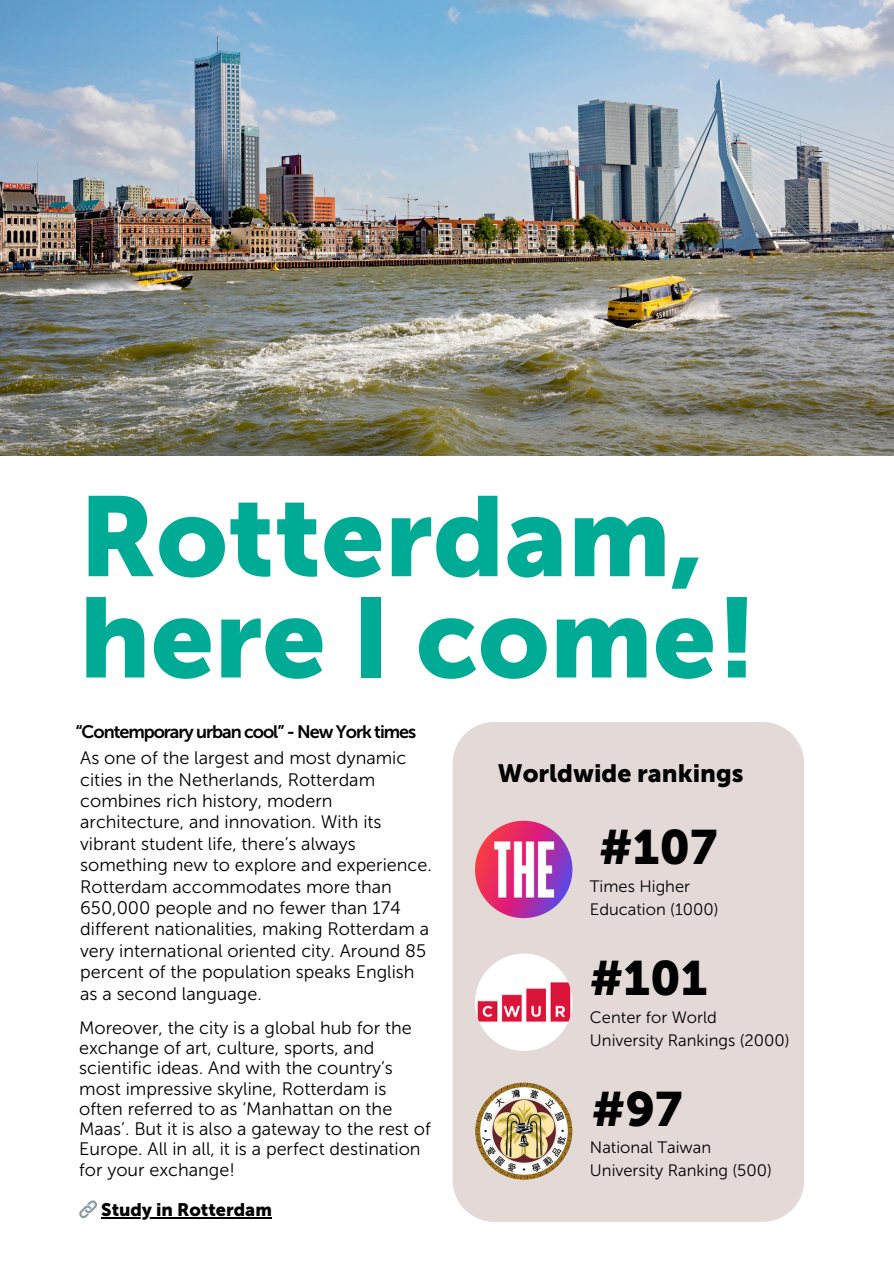
<style>
.page{position:relative;width:894px;height:1264px;background:#fff}
.page>*{position:absolute;margin:0;border:0;box-sizing:border-box;transform-origin:0 0}
.t1{font:112.5px/101.2px "Museo Sans 900";color:#00ab95}
.t2{font:48px "Museo Sans 900";color:#000}
.t3{font:24.9px "Museo Sans 900";color:#000}
.t4{font:18px/21.3px "Museo Sans 300";color:#000}
.t5{font:18px "Museo Sans 700";letter-spacing:-.06em;color:#000}
.t6{font:18px "Museo Sans 900";color:#000}
.t7{font:16.5px "Museo Sans 300";color:#000}
</style>
<div class="page">
<img style="left:0;top:0;width:893px;height:455px">
<div style="left:452px;top:722px;width:352px;height:499px;background:#e3dad8"></div>
<img style="left:475px;top:820px;width:97px;height:98px;border-radius:50%">
<img style="left:475px;top:953px;width:97px;height:97px;border-radius:50%">
<img style="left:475px;top:1082px;width:97px;height:97px;border-radius:50%">
<hr style="left:101px;top:1217px;width:171px;height:1px;background:#000">
<p class="t1" style="left:79px;top:487px;width:679px">Rotterdam, here I come!</p>
<p class="t5" style="left:75px;top:720px;width:342px">“Contemporary urban cool” - New York times</p>
<p class="t4" style="left:80px;top:747px;width:353px">As one of the largest and most dynamic cities in the Netherlands, Rotterdam combines rich history, modern architecture, and innovation. With its vibrant student life, there’s always something new to explore and experience.</p>
<p class="t4" style="left:80px;top:875px;width:350px">Rotterdam accommodates more than 650,000 people and no fewer than 174 different nationalities, making Rotterdam a very international oriented city. Around 85 percent of the population speaks English as a second language.</p>
<h4 class="t4" style="left:79px;top:1017px;width:353px;line-height:20.2px">Moreover, the city is a global hub for the exchange of art, culture, sports, and scientific ideas. And with the country’s most impressive skyline, Rotterdam is often referred to as ‘Manhattan on the Maas’. But it is also a gateway to the rest of Europe. All in all, it is a perfect destination for your exchange!</h4>
<p class="t6" style="left:101px;top:1199px;width:172px">Study in Rotterdam</p>
<p class="t3" style="left:497px;top:759px;width:247px">Worldwide rankings</p>
<h2 class="t2" style="left:599px;top:819px;width:120px">#107</h2>
<p class="t7" style="left:589px;top:876px;width:102px">Times Higher</p>
<p class="t7" style="left:589px;top:899px;width:130px">Education (1000)</p>
<p class="t2" style="left:589px;top:949px;width:119px">#101</p>
<h2 class="t7" style="left:589px;top:1007px;width:128px">Center for World</h2>
<p class="t7" style="left:589px;top:1030px;width:201px">University Rankings (2000)</p>
<p class="t2" style="left:591px;top:1081px;width:92px">#97</p>
<p class="t7" style="left:589px;top:1137px;width:123px">National Taiwan</p>
<h2 class="t7" style="left:589px;top:1160px;width:183px">University Ranking (500)</h2>
</div>
